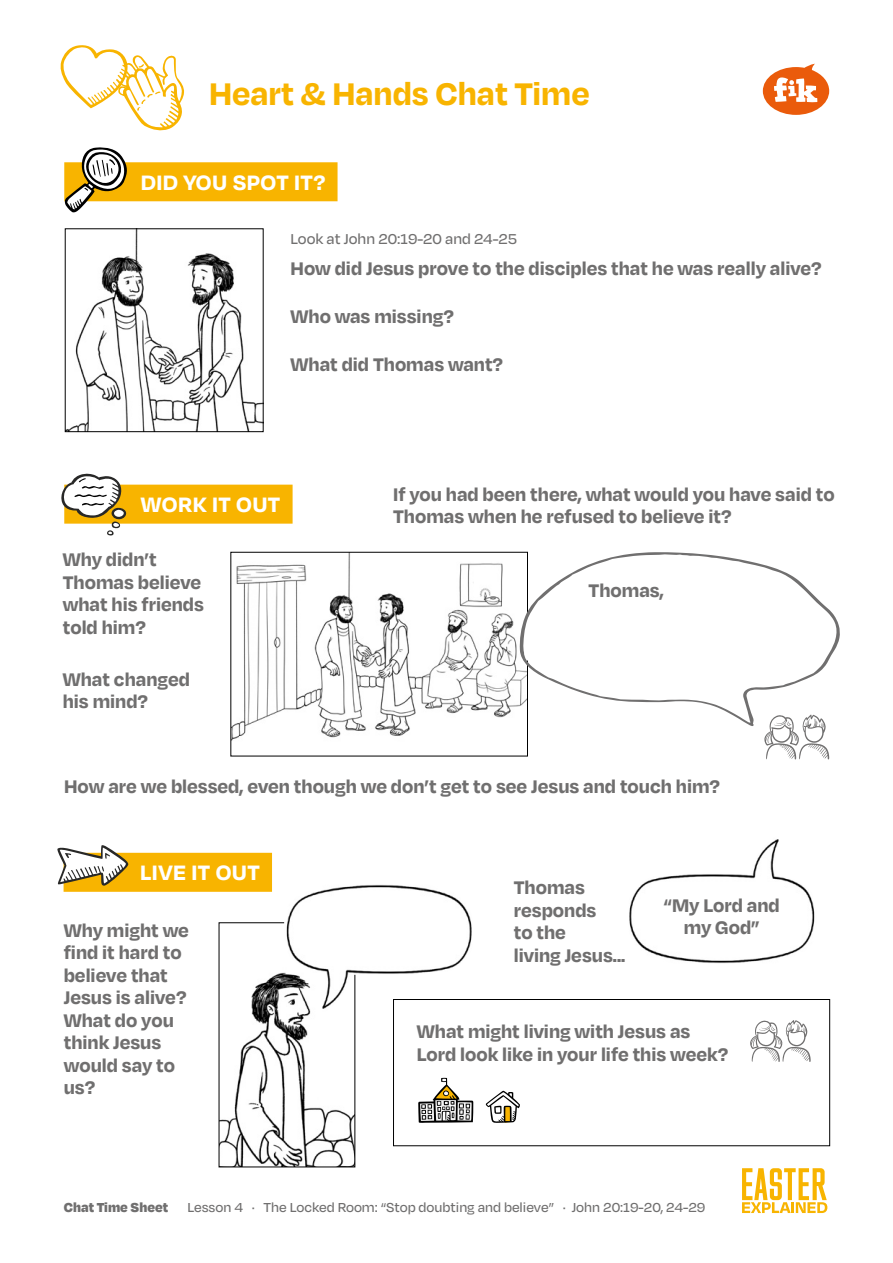
<style>
.page{position:relative;width:893px;height:1263px;background:#fff}
.page>*{position:absolute;margin:0;border:0;box-sizing:border-box;transform-origin:0 0}
.t1{font:700 36px "Degular";color:#f8b400}
.t2{font:700 24px "Degular";letter-spacing:.02em;color:#fff}
.t3{font:700 21px/22.5px "Degular";color:#706f6f}
.t4{font:500 16.5px "Degular";color:#706f6f}
.t5{font:500 15px "Degular";color:#706f6f}
.t6{font:900 15px "Degular";color:#706f6f}
</style>
<div class="page">
<svg style="left:764px;top:730px;width:65px;height:30px"></svg>
<svg style="left:742px;top:1168px;width:85px;height:45px"></svg>
<div style="left:393px;top:999px;width:437px;height:147px;border:1px solid #000"></div>
<div style="left:64px;top:162px;width:274px;height:39px;background:#f8b400"></div>
<div style="left:64px;top:485px;width:229px;height:39px;background:#f8b400"></div>
<svg style="left:763px;top:64px;width:66px;height:51px"></svg>
<div style="left:64px;top:853px;width:208px;height:39px;background:#f8b400"></div>
<img style="left:67px;top:230px;width:195px;height:200px">
<img style="left:233px;top:554px;width:286px;height:185px">
<img style="left:221px;top:972px;width:132px;height:193px">
<img style="left:283px;top:885px;width:193px;height:128px">
<div style="left:316px;top:908px;width:130px;height:45px;background:#fff"></div>
<img style="left:629px;top:839px;width:186px;height:124px">
<div style="left:655px;top:895px;width:130px;height:45px;background:#fff"></div>
<svg style="left:418px;top:1078px;width:55px;height:45px"></svg>
<svg style="left:64px;top:147px;width:64px;height:65px"></svg>
<svg style="left:61px;top:473px;width:66px;height:63px"></svg>
<svg style="left:519px;top:552px;width:321px;height:178px"></svg>
<svg style="left:60px;top:45px;width:124px;height:86px"></svg>
<svg style="left:57px;top:845px;width:71px;height:41px"></svg>
<svg style="left:750px;top:1020px;width:61px;height:42px"></svg>
<svg style="left:486px;top:1091px;width:34px;height:32px"></svg>
<h1 class="t1" style="left:209px;top:71px;width:382px">Heart &amp; Hands Chat Time</h1>
<p class="t2" style="left:141px;top:167px;width:186px">DID YOU SPOT IT?</p>
<p class="t4" style="left:291px;top:229px;width:228px">Look at John 20:19-20 and 24-25</p>
<p class="t3" style="left:291px;top:256px;width:532px">How did Jesus prove to the disciples that he was really alive?</p>
<p class="t3" style="left:291px;top:304px;width:165px">Who was missing?</p>
<p class="t3" style="left:291px;top:352px;width:214px">What did Thomas want?</p>
<p class="t2" style="left:141px;top:489px;width:141px">WORK IT OUT</p>
<p class="t3" style="left:63px;top:547px;width:143px">Why didn’t<br>Thomas believe what his friends told him?</p>
<p class="t3" style="left:63px;top:667px;width:129px">What changed his mind?</p>
<p class="t3" style="left:393px;top:482px;width:443px">If you had been there, what would you have said to<br>Thomas when he refused to believe it?</p>
<p class="t3" style="left:589px;top:578px;width:77px">Thomas,</p>
<p class="t3" style="left:64px;top:774px;width:657px">How are we blessed, even though we don’t get to see Jesus and touch him?</p>
<p class="t2" style="left:140px;top:858px;width:121px">LIVE IT OUT</p>
<p class="t3" style="left:64px;top:918px;width:127px">Why might we find it hard to believe that<br>Jesus is alive?<br>What do you think Jesus would say to us?</p>
<p class="t3" style="left:514px;top:875px;width:113px">Thomas responds<br>to the<br>living Jesus...</p>
<p class="t3" style="left:664px;top:893px;width:118px;text-align:center">“My Lord and my God”</p>
<p class="t3" style="left:417px;top:1019px;width:313px">What might living with Jesus as<br>Lord look like in your life this week?</p>
<p class="t6" style="left:64px;top:1198px;width:106px">Chat Time Sheet</p>
<p class="t5" style="left:187px;top:1198px;width:519px">Lesson 4 · The Locked Room: “Stop doubting and believe” · John 20:19-20, 24-29</p>
</div>
